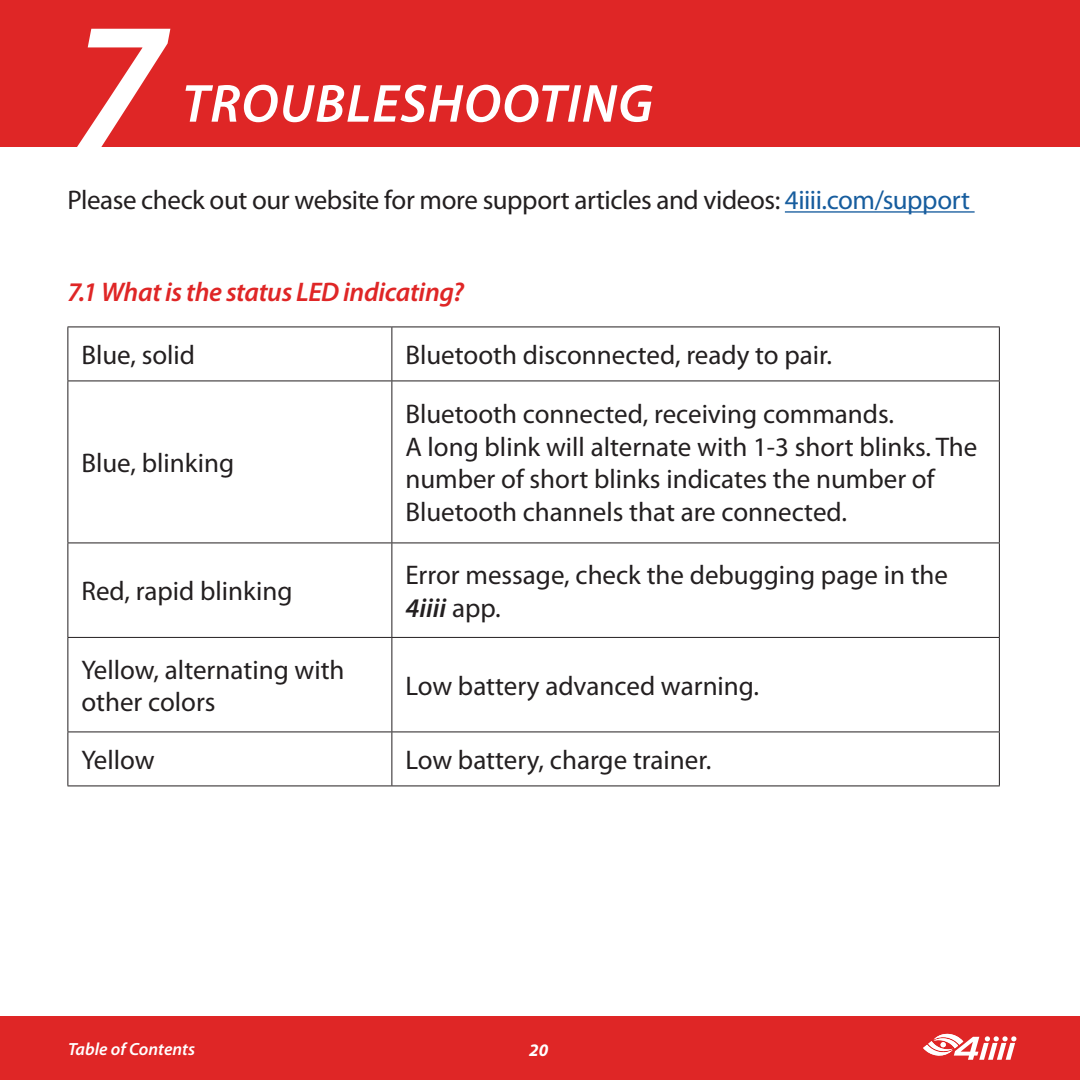
<style>
.page{position:relative;width:1080px;height:1080px;background:#fff}
.page>*{position:absolute;margin:0;border:0;box-sizing:border-box;transform-origin:0 0}
.t1{font:italic 600 189.3px "Myriad Pro";color:#fff}
.t2{font:italic 600 54px "Myriad Pro";letter-spacing:.02em;color:#fff}
.t3{font:27px/32.4px "Myriad Pro";color:#231f20}
.t4{font:italic 600 27px "Myriad Pro";letter-spacing:-.015em;color:#df2626}
.t5{font:italic 600 17.7px "Myriad Pro";color:#fff}
.t6{font:italic 700 17.7px "Myriad Pro";color:#fff}
.s1{color:#175d9e}
.s2{font-weight:600;font-style:italic}
</style>
<div class="page">
<div style="left:0;top:0;width:1080px;height:147px;background:#df2626"></div>
<hr style="left:785px;top:211px;width:190px;height:2px;background:#175d9e">
<hr style="left:68px;top:326px;width:324px;height:1px;background:#231f20">
<hr style="left:67px;top:327px;width:1px;height:54px;background:#231f20">
<hr style="left:392px;top:326px;width:608px;height:1px;background:#231f20">
<hr style="left:391px;top:327px;width:1px;height:54px;background:#231f20">
<hr style="left:999px;top:327px;width:1px;height:54px;background:#231f20">
<hr style="left:68px;top:380px;width:324px;height:1px;background:#231f20">
<hr style="left:67px;top:381px;width:1px;height:162px;background:#231f20">
<hr style="left:392px;top:380px;width:608px;height:1px;background:#231f20">
<hr style="left:391px;top:381px;width:1px;height:162px;background:#231f20">
<hr style="left:999px;top:381px;width:1px;height:162px;background:#231f20">
<hr style="left:68px;top:542px;width:324px;height:1px;background:#231f20">
<hr style="left:67px;top:543px;width:1px;height:94px;background:#231f20">
<hr style="left:392px;top:542px;width:608px;height:1px;background:#231f20">
<hr style="left:391px;top:543px;width:1px;height:94px;background:#231f20">
<hr style="left:999px;top:543px;width:1px;height:94px;background:#231f20">
<hr style="left:68px;top:637px;width:324px;height:1px;background:#231f20">
<hr style="left:67px;top:638px;width:1px;height:94px;background:#231f20">
<hr style="left:392px;top:637px;width:608px;height:1px;background:#231f20">
<hr style="left:391px;top:638px;width:1px;height:94px;background:#231f20">
<hr style="left:999px;top:638px;width:1px;height:94px;background:#231f20">
<hr style="left:68px;top:731px;width:324px;height:1px;background:#231f20">
<hr style="left:67px;top:732px;width:1px;height:54px;background:#231f20">
<hr style="left:392px;top:731px;width:608px;height:1px;background:#231f20">
<hr style="left:391px;top:732px;width:1px;height:54px;background:#231f20">
<hr style="left:999px;top:732px;width:1px;height:54px;background:#231f20">
<hr style="left:68px;top:785px;width:324px;height:1px;background:#231f20">
<hr style="left:392px;top:785px;width:608px;height:1px;background:#231f20">
<div style="left:0;top:1016px;width:1080px;height:64px;background:#df2626"></div>
<svg style="left:923px;top:1034px;width:93px;height:26px"></svg>
<h1 class="t1" style="left:68px;top:-15px;width:100px">7</h1>
<h2 class="t2" style="left:182px;top:74px;width:473px">TROUBLESHOOTING</h2>
<p class="t3" style="left:68px;top:185px;width:904px">Please check out our website for more support articles and videos: <span class="s1">4iiii.com/support</span></p>
<p class="t4" style="left:68px;top:277px;width:398px">7.1 What is the status LED indicating?</p>
<p class="t3" style="left:81px;top:339px;width:115px">Blue, solid</p>
<p class="t3" style="left:405px;top:339px;width:428px">Bluetooth disconnected, ready to pair.</p>
<p class="t3" style="left:81px;top:447px;width:154px">Blue, blinking</p>
<p class="t3" style="left:81px;top:576px;width:213px">Red, rapid blinking</p>
<p class="t3" style="left:81px;top:654px;width:265px">Yellow, alternating with other colors</p>
<p class="t3" style="left:405px;top:399px;width:574px">Bluetooth connected, receiving commands.<br>A long blink will alternate with 1-3 short blinks. The number of short blinks indicates the number of Bluetooth channels that are connected.</p>
<p class="t3" style="left:405px;top:559px;width:544px">Error message, check the debugging page in the<br><span class="s2">4iiii</span> app.</p>
<p class="t3" style="left:405px;top:670px;width:355px">Low battery advanced warning.</p>
<p class="t3" style="left:81px;top:744px;width:75px">Yellow</p>
<p class="t3" style="left:405px;top:744px;width:308px">Low battery, charge trainer.</p>
<p class="t5" style="left:68px;top:1039px;width:129px">Table of Contents</p>
<p class="t6" style="left:529px;top:1040px;width:21px">20</p>
</div>
